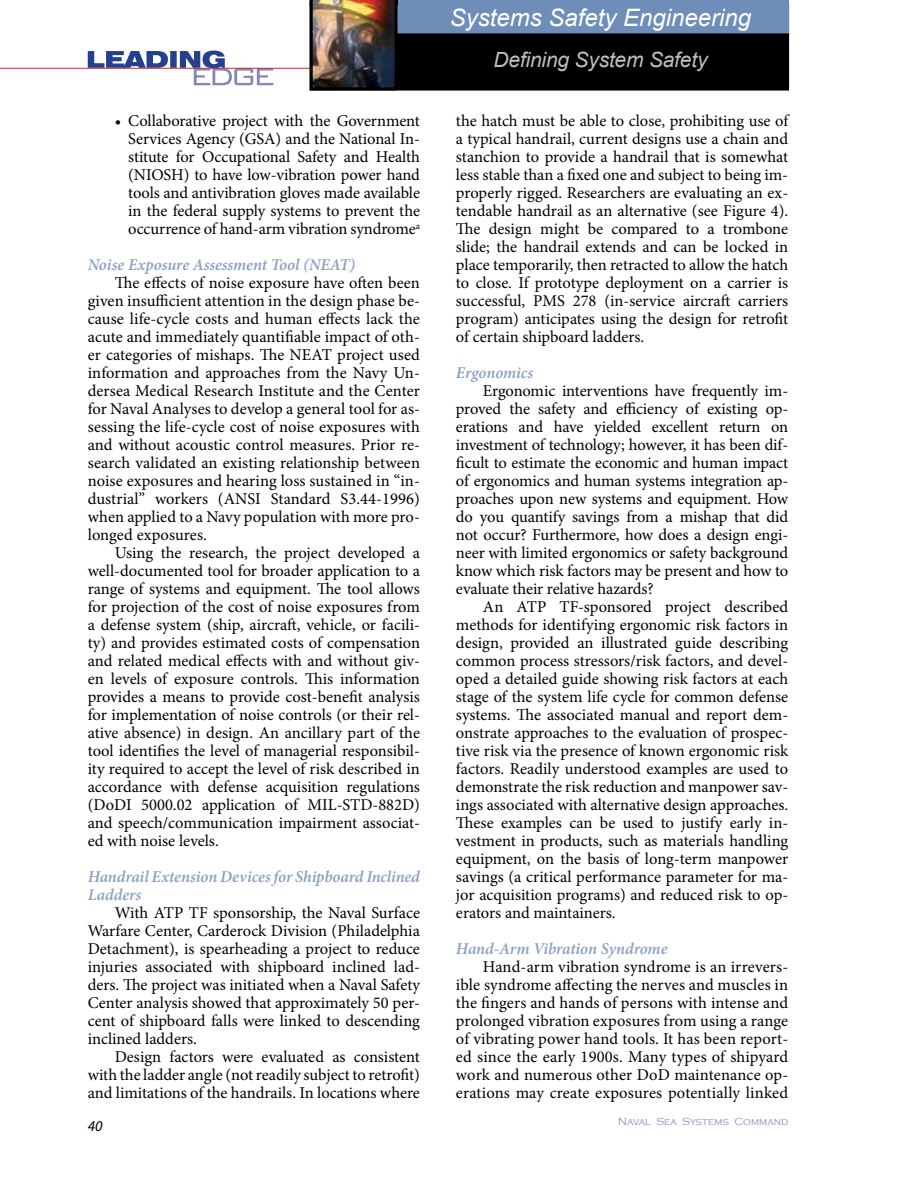
<style>
.page{position:relative;width:918px;height:1188px;background:#fff}
.page>*{position:absolute;margin:0;border:0;box-sizing:border-box;transform-origin:0 0}
.t1{font:italic 24px "Arial";color:#fff}
.t2{font:italic 21px "Arial";letter-spacing:-.01em;color:#bcbec0}
.t3{font:16.5px/18px "Minion Pro";letter-spacing:-.005em;color:#000;text-align:justify}
.t4{font:italic 600 16.5px/18px "Minion Pro";letter-spacing:-.005em;color:#889fc4}
.t5{font:italic 15px "Myriad Pro";color:#000}
.t6{font:300 10.5px "Copperplate Gothic";color:#8889ba}
</style>
<div class="page">
<svg style="left:88px;top:51px;width:185px;height:34px"></svg>
<hr style="left:0;top:68px;width:330px;height:1px;background:#d2232a">
<div style="left:310px;top:3px;width:479px;height:87px;background:#000"></div>
<div style="left:313px;top:0;width:476px;height:33px;background:#6f8db9"></div>
<img style="left:310px;top:0;width:88px;height:88px">
<p class="t3" style="left:128px;top:112px;width:293px;text-indent:-13px">• Collaborative project with the Government Services Agency (GSA) and the National In&shy;stitute for Occupational Safety and Health (NIOSH) to have low-vibration power hand tools and antivibration gloves made available in the federal supply systems to prevent the occurrence of hand-arm vibration syndrome<sup>a</sup></p>
<p class="t4" style="left:88px;top:256px;width:269px">Noise Exposure Assessment Tool (NEAT)</p>
<p class="t3" style="left:88px;top:274px;width:334px;text-indent:27px">The effects of noise exposure have often been given insufficient attention in the design phase be&shy;cause life-cycle costs and human effects lack the acute and immediately quantifiable impact of oth&shy;er categories of mishaps. The NEAT project used information and approaches from the Navy Un&shy;dersea Medical Research Institute and the Center for Naval Analyses to develop a general tool for as&shy;sessing the life-cycle cost of noise exposures with and without acoustic control measures. Prior re&shy;search validated an existing relationship between noise exposures and hearing loss sustained in “in&shy;dustrial” workers (ANSI Standard S3.44‑1996) when applied to a Navy population with more pro&shy;longed exposures.</p>
<p class="t3" style="left:88px;top:544px;width:334px;text-indent:27px">Using the research, the project developed a well-documented tool for broader application to a range of systems and equipment. The tool allows for projection of the cost of noise exposures from a defense system (ship, aircraft, vehicle, or facili&shy;ty) and provides estimated costs of compensation and related medical effects with and without giv&shy;en levels of exposure controls. This information provides a means to provide cost-benefit analysis for implementation of noise controls (or their rel&shy;ative absence) in design. An ancillary part of the tool identifies the level of managerial responsibil&shy;ity required to accept the level of risk described in accordance with defense acquisition regulations (DoDI 5000.02 application of MIL-STD-882D) and speech/communication impairment associat&shy;ed with noise levels.</p>
<p class="t4" style="left:88px;top:868px;width:334px">Handrail Extension Devices for Shipboard Inclined<br>Ladders</p>
<p class="t3" style="left:88px;top:904px;width:334px;text-indent:27px">With ATP TF sponsorship, the Naval Surface Warfare Center, Carderock Division (Philadelphia Detachment), is spearheading a project to reduce injuries associated with shipboard inclined lad&shy;ders. The project was initiated when a Naval Safety Center analysis showed that approximately 50 per&shy;cent of shipboard falls were linked to descending inclined ladders.</p>
<p class="t3" style="left:88px;top:1048px;width:334px;text-indent:27px">Design factors were evaluated as consistent with the ladder angle (not readily subject to retrofit) and limitations of the handrails. In locations where</p>
<h1 class="t1" style="left:450px;top:3px;width:303px">Systems Safety Engineering</h1>
<p class="t2" style="left:493px;top:46px;width:216px">Defining System Safety</p>
<p class="t3" style="left:456px;top:112px;width:334px">the hatch must be able to close, prohibiting use of a typical handrail, current designs use a chain and stanchion to provide a handrail that is somewhat less stable than a fixed one and subject to being im&shy;properly rigged. Researchers are evaluating an ex&shy;tendable handrail as an alternative (see Figure 4).<br>The design might be compared to a trombone slide; the handrail extends and can be locked in place temporarily, then retracted to allow the hatch to close. If prototype deployment on a carrier is successful, PMS 278 (in-service aircraft carriers program) anticipates using the design for retrofit of certain shipboard ladders.</p>
<p class="t4" style="left:456px;top:364px;width:79px">Ergonomics</p>
<p class="t3" style="left:456px;top:382px;width:334px;text-indent:27px">Ergonomic interventions have frequently im&shy;proved the safety and efficiency of existing op&shy;erations and have yielded excellent return on investment of technology; however, it has been dif&shy;ficult to estimate the economic and human impact of ergonomics and human systems integration ap&shy;proaches upon new systems and equipment. How do you quantify savings from a mishap that did not occur? Furthermore, how does a design engi&shy;neer with limited ergonomics or safety background know which risk factors may be present and how to evaluate their relative hazards?</p>
<p class="t3" style="left:456px;top:598px;width:334px;text-indent:27px">An ATP TF-sponsored project described methods for identifying ergonomic risk factors in design, provided an illustrated guide describing common process stressors/risk factors, and devel&shy;oped a detailed guide showing risk factors at each stage of the system life cycle for common defense systems. The associated manual and report dem&shy;onstrate approaches to the evaluation of prospec&shy;tive risk via the presence of known ergonomic risk factors. Readily understood examples are used to demonstrate the risk reduction and manpower sav&shy;ings associated with alternative design approaches.<br>These examples can be used to justify early in&shy;vestment in products, such as materials handling equipment, on the basis of long-term manpower savings (a critical performance parameter for ma&shy;jor acquisition programs) and reduced risk to op&shy;erators and maintainers.</p>
<p class="t4" style="left:456px;top:940px;width:213px">Hand-Arm Vibration Syndrome</p>
<p class="t3" style="left:456px;top:958px;width:334px;text-indent:27px">Hand-arm vibration syndrome is an irrevers&shy;ible syndrome affecting the nerves and muscles in the fingers and hands of persons with intense and prolonged vibration exposures from using a range of vibrating power hand tools. It has been report&shy;ed since the early 1900s. Many types of shipyard work and numerous other DoD maintenance op&shy;erations may create exposures potentially linked</p>
<p class="t5" style="left:88px;top:1116px;width:16px">40</p>
<p class="t6" style="left:618px;top:1116px;width:172px">Naval Sea Systems Command</p>
</div>
